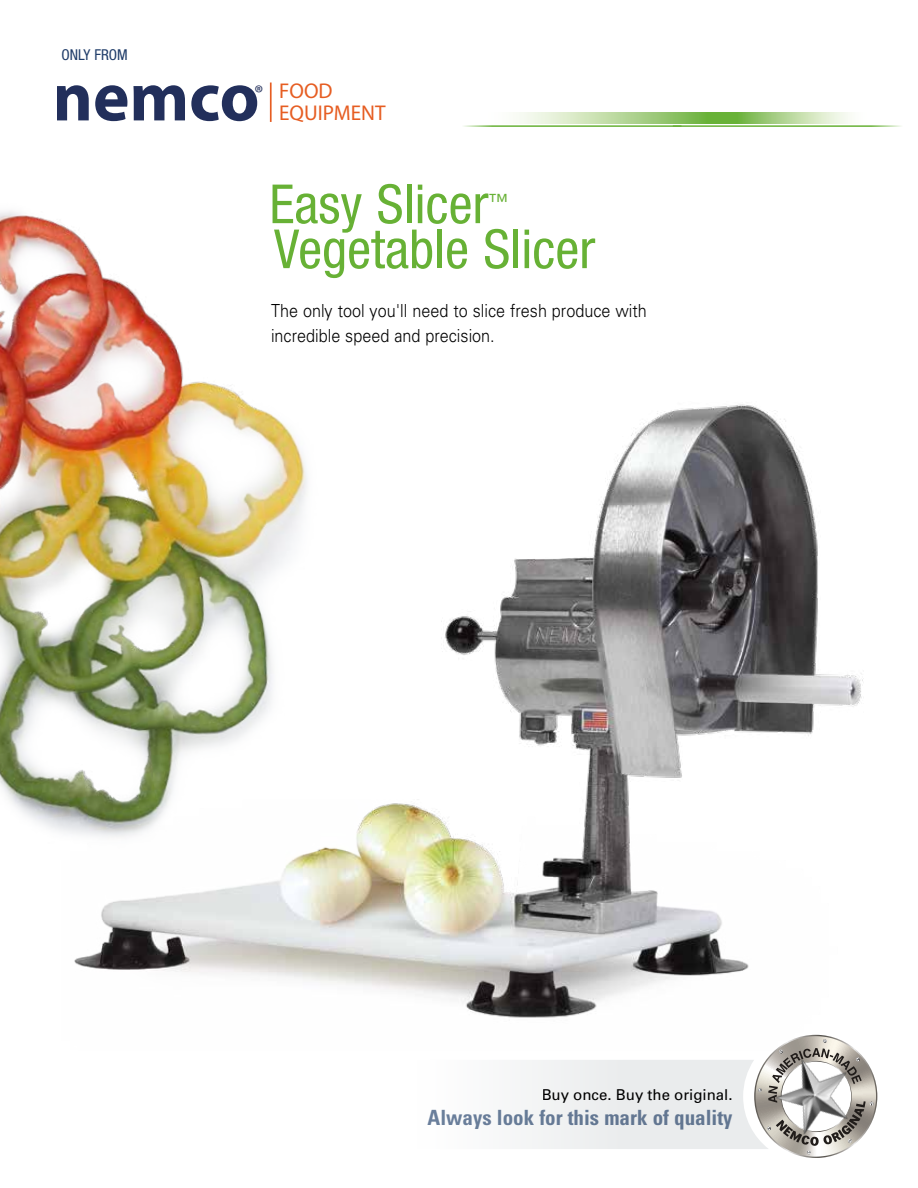
<style>
.page{position:relative;width:918px;height:1188px;background:#fff}
.page>*{position:absolute;margin:0;border:0;box-sizing:border-box;transform-origin:0 0}
.t1{font:700 70.2px "Myriad Pro";color:#222f5b}
.t2{font:condensed 54px "Helvetica Neue";color:#67b135}
.t3{font:21.45px/22.2px "Myriad Pro";color:#e65d22}
.t4{font:21.45px "Myriad Pro";color:#222f5b}
.t5{font:700 condensed 21px "Univers";color:#6b809d}
.t6{font:condensed 19.8px "Helvetica Neue";color:#67b135}
.t7{font:300 18px/25.5px "Univers";color:#000;scale:.9 1}
.t8{font:15px "Univers";color:#000}
.t9{font:condensed 15px "Helvetica Neue";color:#1f3c69}
</style>
<div class="page">
<img style="left:74px;top:404px;width:790px;height:632px">
<img style="left:0;top:211px;width:398px;height:674px">
<hr style="left:673px;top:125px;width:232px;height:2px;background:#67b135">
<hr style="left:459px;top:125px;width:222px;height:2px;background:#67b135">
<svg style="left:516px;top:112px;width:208px;height:12px;background:#b4d698"></svg>
<svg style="left:724px;top:112px;width:126px;height:12px;background:#b1d594"></svg>
<hr style="left:270px;top:83px;width:2px;height:39px;background:#e65d22">
<svg style="left:521px;top:1036px;width:353px;height:119px"></svg>
<img style="left:761px;top:1041px;width:108px;height:106px">
<p class="t9" style="left:62px;top:46px;width:68px">ONLY FROM</p>
<h1 class="t1" style="left:52px;top:57px;width:209px">nemco</h1>
<p class="t3" style="left:279px;top:80px;width:108px">FOOD<br>EQUIPMENT</p>
<p class="t4" style="left:255px;top:81px;width:10px">®</p>
<h2 class="t2" style="left:269px;top:173px;width:221px">Easy Slicer</h2>
<p class="t6" style="left:489px;top:190px;width:21px">™</p>
<h2 class="t2" style="left:274px;top:218px;width:323px">Vegetable Slicer</h2>
<p class="t7" style="left:271px;top:297px;width:419px">The only tool you'll need to slice fresh produce with incredible speed and precision.</p>
<p class="t8" style="left:542px;top:1085px;width:192px">Buy once. Buy the original.</p>
<p class="t5" style="left:428px;top:1104px;width:306px">Always look for this mark of quality</p>
</div>
